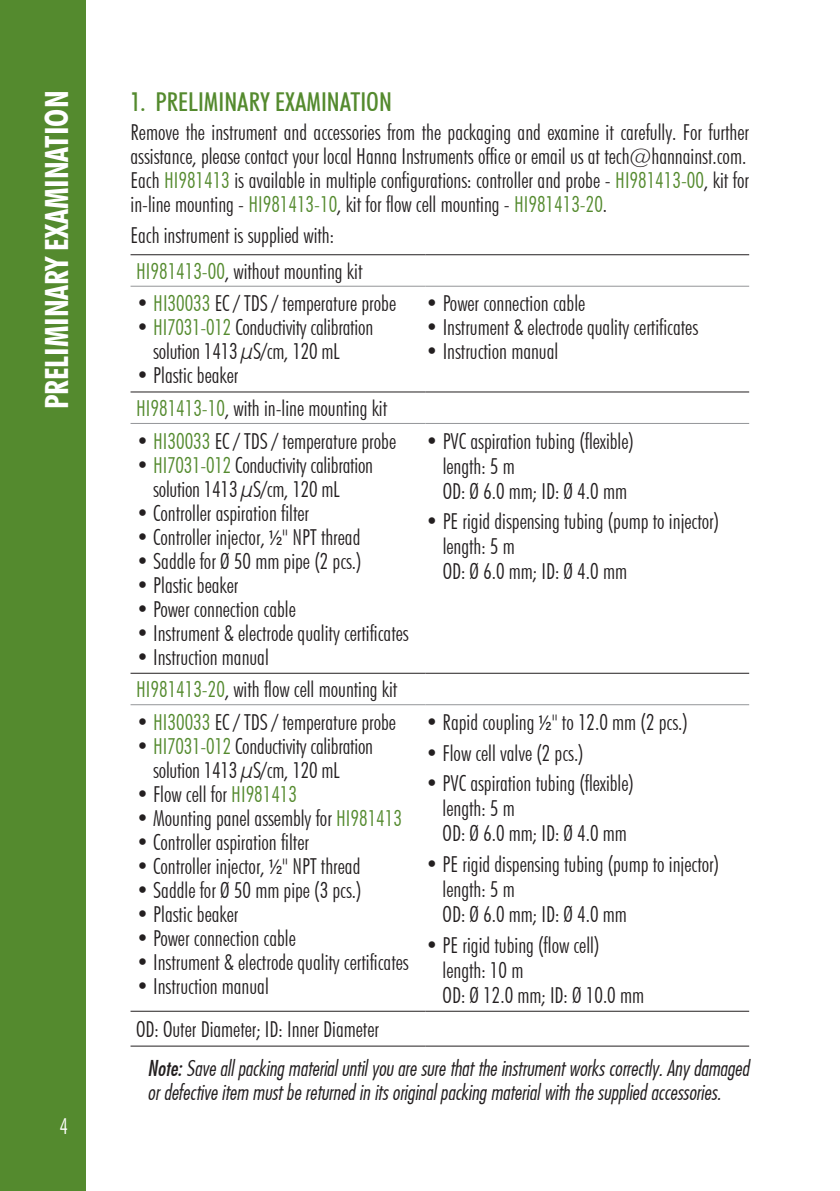
<style>
.page{position:relative;width:840px;height:1191px;background:#fff}
.page>*{position:absolute;margin:0;border:0;box-sizing:border-box;transform-origin:0 0}
.t1{font:700 condensed 32px "Futura BT";color:#fff}
.t2{font:500 condensed 26px "Futura BT";color:#548a2e}
.t3{font:300 condensed 22px/25px "Futura BT";color:#231f20}
.t4{font:300 condensed 22px "Futura BT";color:#fff}
.t5{font:21px/24px "Futura Lt Cn BT Italic";color:#231f20}
.s1{color:#548a2e}
.s2{font-family:"Acumin Pro Cond";font-weight:400;font-stretch:normal}
.s3{font-family:"Futura Md Cn BT Italic"}
</style>
<div class="page">
<div style="left:0;top:0;width:85px;height:1191px;background:#548a2e"></div>
<hr style="left:130px;top:1011px;width:295px;height:1px;background:#231f20">
<hr style="left:425px;top:1011px;width:323px;height:1px;background:#231f20">
<hr style="left:130px;top:1045px;width:295px;height:1px;background:#231f20">
<hr style="left:425px;top:1045px;width:323px;height:1px;background:#231f20">
<hr style="left:130px;top:254px;width:295px;height:1px;background:#231f20">
<hr style="left:425px;top:254px;width:323px;height:1px;background:#231f20">
<hr style="left:130px;top:391px;width:295px;height:1px;background:#231f20">
<hr style="left:425px;top:391px;width:323px;height:1px;background:#231f20">
<hr style="left:130px;top:673px;width:295px;height:1px;background:#231f20">
<hr style="left:425px;top:673px;width:323px;height:1px;background:#231f20">
<hr style="left:130px;top:286px;width:295px;height:1px;background:#939598">
<hr style="left:425px;top:286px;width:323px;height:1px;background:#939598">
<hr style="left:130px;top:423px;width:295px;height:1px;background:#939598">
<hr style="left:425px;top:423px;width:323px;height:1px;background:#939598">
<hr style="left:130px;top:704px;width:295px;height:1px;background:#939598">
<hr style="left:425px;top:704px;width:323px;height:1px;background:#939598">
<h1 class="t1" style="left:37px;top:409px;width:320px;rotate:-90deg">PRELIMINARY EXAMINATION</h1>
<p class="t2" style="left:130px;top:85px;width:263px">1. PRELIMINARY EXAMINATION</p>
<p class="t3" style="left:130px;top:120px;width:619px;line-height:24px">Remove the instrument and accessories from the packaging and examine it carefully. For further assistance, please contact your local Hanna Instruments office or email us at tech@hannainst.com.<br>Each <span class="s1">HI981413</span> is available in multiple configurations: controller and probe - <span class="s1">HI981413-00</span>, kit for in-line mounting - <span class="s1">HI981413-10</span>, kit for flow cell mounting - <span class="s1">HI981413-20</span>.</p>
<p class="t3" style="left:130px;top:217px;width:233px;line-height:35.6px">Each instrument is supplied with:<br><span class="s1">HI981413-00</span>, without mounting kit</p>
<p class="t3" style="left:136px;top:291px;width:261px">• <span class="s1">HI30033</span> EC / TDS / temperature probe</p>
<p class="t3" style="left:153px;top:315px;width:221px;line-height:24px;text-indent:-17px">• <span class="s1">HI7031-012</span> Conductivity calibration solution 1413 μS/cm, 120 mL</p>
<p class="t3" style="left:136px;top:363px;width:104px">• Plastic beaker</p>
<p class="t3" style="left:425px;top:291px;width:161px">• Power connection cable</p>
<p class="t3" style="left:425px;top:315px;width:274px">• Instrument &amp; electrode quality certificates</p>
<p class="t3" style="left:425px;top:339px;width:134px">• Instruction manual</p>
<p class="t3" style="left:136px;top:395px;width:252px"><span class="s1">HI981413-10</span>, with in-line mounting kit</p>
<p class="t3" style="left:136px;top:428px;width:261px">• <span class="s1">HI30033</span> EC / TDS / temperature probe</p>
<p class="t3" style="left:153px;top:452px;width:221px;line-height:24px;text-indent:-17px">• <span class="s1">HI7031-012</span> Conductivity calibration solution 1413 μS/cm, 120 mL</p>
<p class="t3" style="left:136px;top:500px;width:174px">• Controller aspiration filter</p>
<p class="t3" style="left:136px;top:524px;width:226px">• Controller injector, <span class="s2">1/2</span>" NPT thread</p>
<p class="t3" style="left:136px;top:548px;width:227px">• Saddle for Ø 50 mm pipe (2 pcs.)</p>
<p class="t3" style="left:136px;top:572px;width:104px">• Plastic beaker</p>
<p class="t3" style="left:136px;top:596px;width:161px">• Power connection cable</p>
<p class="t3" style="left:136px;top:620px;width:274px">• Instrument &amp; electrode quality certificates</p>
<p class="t3" style="left:136px;top:644px;width:134px">• Instruction manual</p>
<p class="t3" style="left:442px;top:428px;width:193px;text-indent:-17px">• PVC aspiration tubing (flexible) length: 5 m<br>OD: Ø 6.0 mm; ID: Ø 4.0 mm</p>
<p class="t3" style="left:442px;top:509px;width:278px;text-indent:-17px">• PE rigid dispensing tubing (pump to injector) length: 5 m<br>OD: Ø 6.0 mm; ID: Ø 4.0 mm</p>
<p class="t3" style="left:136px;top:677px;width:262px"><span class="s1">HI981413-20</span>, with flow cell mounting kit</p>
<p class="t3" style="left:136px;top:709px;width:261px">• <span class="s1">HI30033</span> EC / TDS / temperature probe</p>
<p class="t3" style="left:153px;top:734px;width:221px;line-height:24px;text-indent:-17px">• <span class="s1">HI7031-012</span> Conductivity calibration solution 1413 μS/cm, 120 mL</p>
<p class="t3" style="left:136px;top:781px;width:162px">• Flow cell for <span class="s1">HI981413</span></p>
<p class="t3" style="left:136px;top:805px;width:267px">• Mounting panel assembly for <span class="s1">HI981413</span></p>
<p class="t3" style="left:136px;top:829px;width:174px">• Controller aspiration filter</p>
<p class="t3" style="left:136px;top:853px;width:226px">• Controller injector, <span class="s2">1/2</span>" NPT thread</p>
<p class="t3" style="left:136px;top:877px;width:227px">• Saddle for Ø 50 mm pipe (3 pcs.)</p>
<p class="t3" style="left:136px;top:901px;width:104px">• Plastic beaker</p>
<p class="t3" style="left:136px;top:925px;width:161px">• Power connection cable</p>
<p class="t3" style="left:136px;top:949px;width:274px">• Instrument &amp; electrode quality certificates</p>
<p class="t3" style="left:136px;top:973px;width:134px">• Instruction manual</p>
<p class="t3" style="left:425px;top:709px;width:263px">• Rapid coupling <span class="s2">1/2</span>" to 12.0 mm (2 pcs.)</p>
<p class="t3" style="left:425px;top:740px;width:159px">• Flow cell valve (2 pcs.)</p>
<p class="t3" style="left:442px;top:771px;width:193px;text-indent:-17px">• PVC aspiration tubing (flexible) length: 5 m<br>OD: Ø 6.0 mm; ID: Ø 4.0 mm</p>
<p class="t3" style="left:442px;top:851px;width:278px;text-indent:-17px">• PE rigid dispensing tubing (pump to injector) length: 5 m<br>OD: Ø 6.0 mm; ID: Ø 4.0 mm</p>
<p class="t3" style="left:442px;top:932px;width:203px;text-indent:-17px">• PE rigid tubing (flow cell) length: 10 m<br>OD: Ø 12.0 mm; ID: Ø 10.0 mm</p>
<p class="t4" style="left:59px;top:1113px;width:10px">4</p>
<p class="t3" style="left:136px;top:1016px;width:244px">OD: Outer Diameter; ID: Inner Diameter</p>
<p class="t5" style="left:147px;top:1056px;width:602px"><span class="s3">Note:</span> Save all packing material until you are sure that the instrument works correctly. Any damaged or defective item must be returned in its original packing material with the supplied accessories.</p>
</div>
